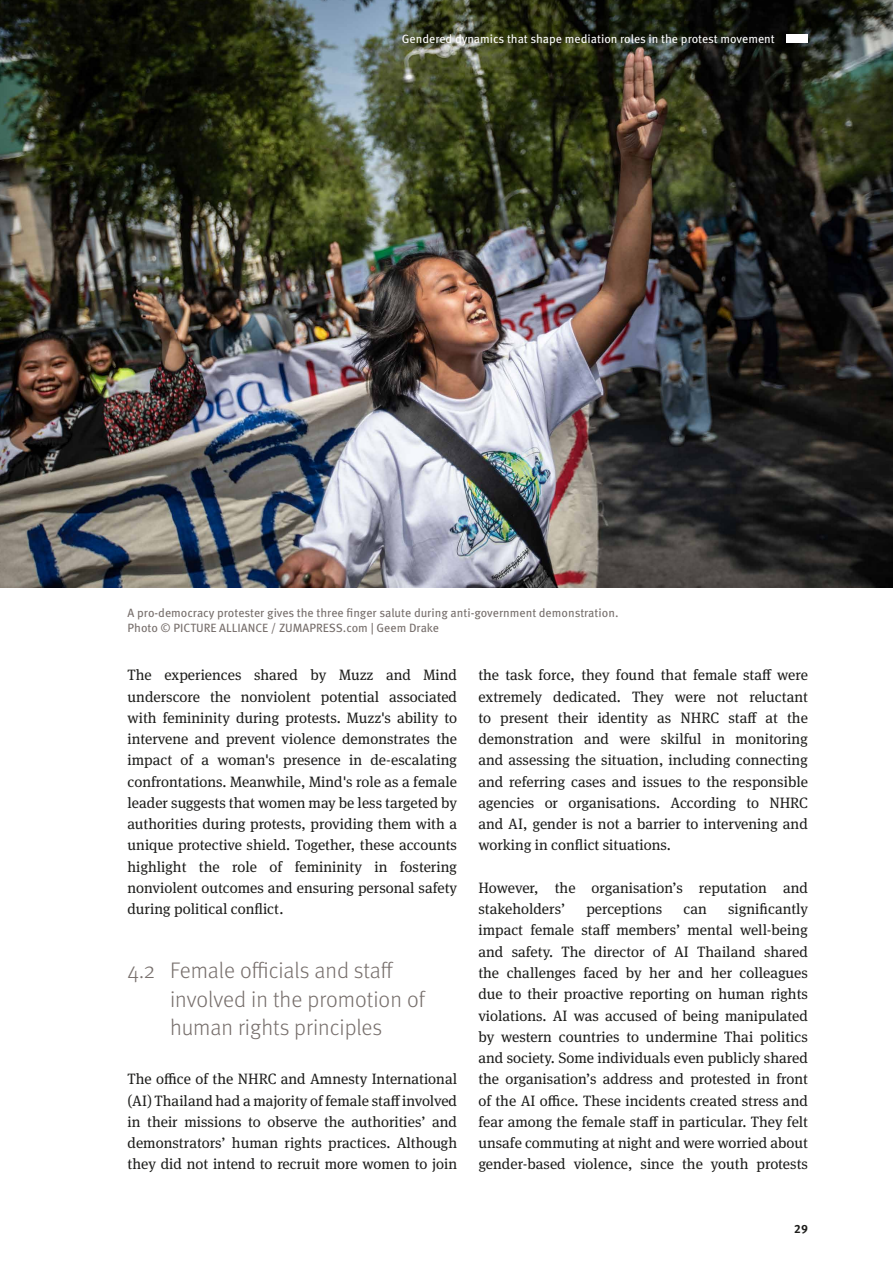
<style>
.page{position:relative;width:893px;height:1263px;background:#fff}
.page>*{position:absolute;margin:0;border:0;box-sizing:border-box;transform-origin:0 0}
.t1{font:300 22.5px/28.5px "Meta Pro";color:#776f6c}
.t2{font:15px/21.3px "Meta Serif Pro";color:#1d1d1b;text-align:justify}
.t3{font:12px/15px "Meta Pro";color:#776f6c}
.t4{font:12px "Meta Pro";color:#fff}
.t5{font:700 12px "Meta Pro";color:#1d1d1b}
</style>
<div class="page">
<img style="left:0;top:0;width:893px;height:587px">
<div style="left:787px;top:34px;width:21px;height:9px;background:#fff"></div>
<p class="t4" style="left:402px;top:29px;width:374px">Gendered dynamics that shape mediation roles in the protest movement</p>
<p class="t3" style="left:128px;top:604px;width:492px">A pro-democracy protester gives the three finger salute during anti-government demonstration.<br>Photo © PICTURE ALLIANCE / ZUMAPRESS.com | Geem Drake</p>
<p class="t2" style="left:128px;top:664px;width:331px">The experiences shared by Muzz and Mind underscore the nonviolent potential associated with femininity during protests. Muzz's ability to intervene and prevent violence demonstrates the impact of a woman's presence in de-escalating confrontations. Meanwhile, Mind's role as a female leader suggests that women may be less targeted by authorities during protests, providing them with a unique protective shield. Together, these accounts highlight the role of femininity in fostering nonviolent outcomes and ensuring personal safety during political conflict.</p>
<h1 class="t1" style="left:170px;top:955px;width:256px;text-indent:-43px">4.2 Female officials and staff involved in the promotion of human rights principles</h1>
<p class="t2" style="left:128px;top:1068px;width:331px">The office of the NHRC and Amnesty International (AI) Thailand had a majority of female staff involved in their missions to observe the authorities’ and demonstrators’ human rights practices. Although they did not intend to recruit more women to join</p>
<p class="t2" style="left:478px;top:664px;width:331px">the task force, they found that female staff were extremely dedicated. They were not reluctant to present their identity as NHRC staff at the demonstration and were skilful in monitoring and assessing the situation, including connecting and referring cases and issues to the responsible agencies or organisations. According to NHRC and AI, gender is not a barrier to intervening and working in conflict situations.</p>
<p class="t2" style="left:478px;top:876px;width:331px">However, the organisation’s reputation and stakeholders’</p>
<p class="t2" style="left:478px;top:897px;width:331px;text-indent:250px">significantly impact female staff members’ mental well-being and safety. The director of AI Thailand shared the challenges faced by her and her colleagues due to their proactive reporting on human rights violations. AI was accused of being manipulated by western countries to undermine Thai politics and society. Some individuals even publicly shared the organisation’s address and protested in front of the AI office. These incidents created stress and fear among the female staff in particular. They felt unsafe commuting at night and were worried about gender-based violence, since the youth protests</p>
<p class="t2" style="left:586px;top:897px;width:77px">perceptions</p>
<p class="t2" style="left:683px;top:897px;width:25px">can</p>
<p class="t5" style="left:794px;top:1220px;width:15px">29</p>
</div>
